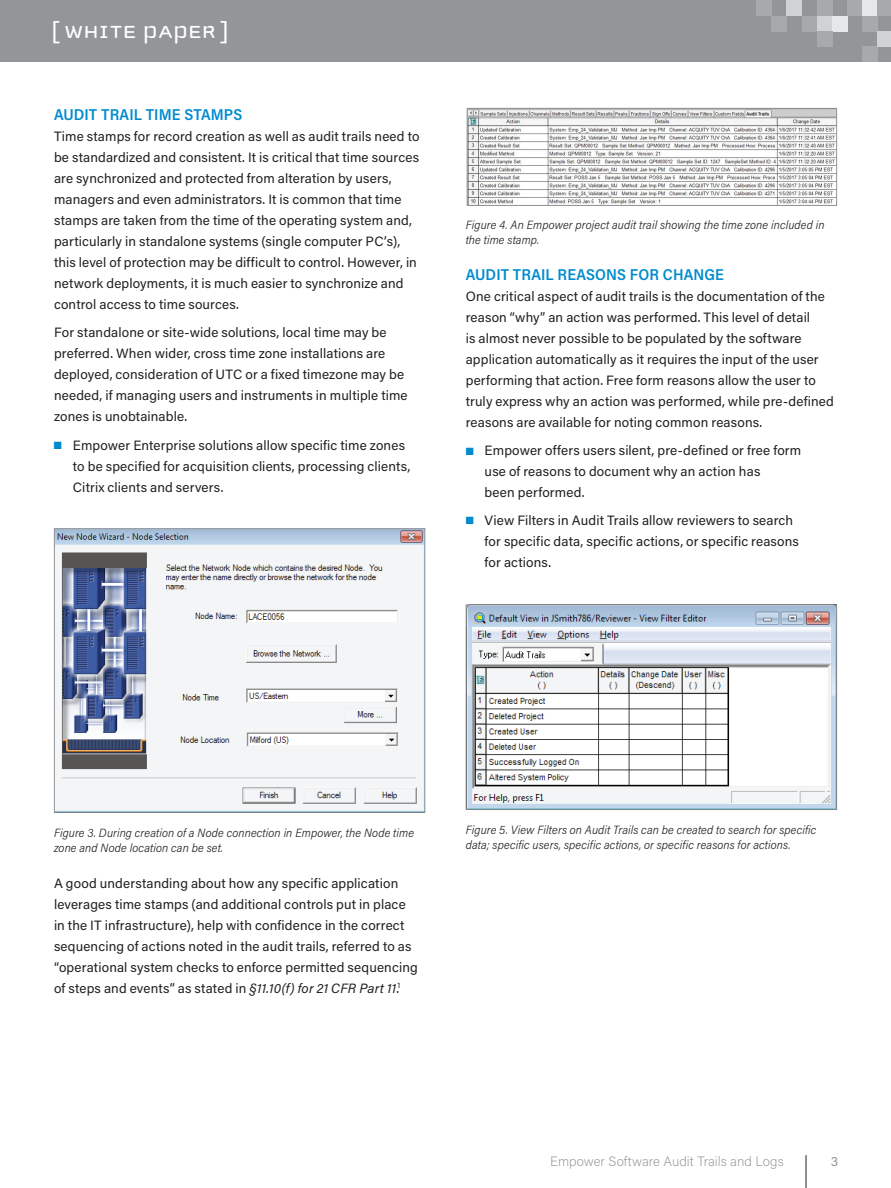
<style>
.page{position:relative;width:891px;height:1188px;background:#fff}
.page>*{position:absolute;margin:0;border:0;box-sizing:border-box;transform-origin:0 0}
.t1{font:25.5px "Cholla Unicase";letter-spacing:.025em;color:#fff;scale:1.1 1}
.t2{font:600 15.75px "Acumin Pro Semi Cond";letter-spacing:.005em;color:#008bcf}
.t3{font:13.5px/21px "Acumin Pro";letter-spacing:.01em;color:#231f20}
.t4{font:200 13.5px "Acumin Pro";color:#939598}
.t5{font:13.5px "Acumin Pro";color:#939598}
.t6{font:italic 300 12px/15px "Acumin Pro Semi Cond";letter-spacing:.01em;color:#231f20}
.s1{color:#008bcf}
.s2{font-style:italic}
</style>
<div class="page">
<hr style="left:806px;top:1155px;width:1px;height:33px;background:#231f20">
<div style="left:0;top:0;width:891px;height:62px;background:#939598"></div>
<div style="left:756px;top:0;width:15px;height:16px;background:#a8a9ad"></div>
<div style="left:862px;top:47px;width:15px;height:15px;background:#a8a9ad"></div>
<div style="left:771px;top:16px;width:16px;height:15px;background:#a8a9ad"></div>
<div style="left:787px;top:0;width:15px;height:16px;background:#d1d2d4"></div>
<div style="left:802px;top:16px;width:15px;height:15px;background:#a8a9ad"></div>
<div style="left:817px;top:16px;width:15px;height:15px;background:#d1d2d4"></div>
<div style="left:832px;top:16px;width:16px;height:15px;background:#e6e7e9"></div>
<div style="left:817px;top:0;width:15px;height:16px;background:#a8a9ad"></div>
<div style="left:817px;top:31px;width:15px;height:16px;background:#a8a9ad"></div>
<div style="left:862px;top:0;width:15px;height:16px;background:#e6e7e9"></div>
<div style="left:848px;top:0;width:14px;height:16px;background:#a8a9ad"></div>
<div style="left:877px;top:0;width:14px;height:16px;background:#a8a9ad"></div>
<div style="left:862px;top:16px;width:15px;height:15px;background:#a8a9ad"></div>
<div style="left:877px;top:31px;width:14px;height:16px;background:#d1d2d4"></div>
<img style="left:56px;top:530px;width:367px;height:281px">
<div style="left:54px;top:528px;width:371px;height:285px;border:1px solid #939598"></div>
<img style="left:469px;top:110px;width:366px;height:94px">
<div style="left:467px;top:108px;width:370px;height:98px;border:1px solid #939598"></div>
<img style="left:468px;top:606px;width:367px;height:202px">
<div style="left:466px;top:604px;width:371px;height:206px;border:1px solid #939598"></div>
<h1 class="t1" style="left:51px;top:19px;width:163px">[ WHITE PAPER ]</h1>
<p class="t2" style="left:54px;top:103px;width:190px">AUDIT TRAIL TIME STAMPS</p>
<p class="t3" style="left:54px;top:125px;width:367px">Time stamps for record creation as well as audit trails need to be standardized and consistent. It is critical that time sources are synchronized and protected from alteration by users, managers and even administrators. It is common that time stamps are taken from the time of the operating system and, particularly in standalone systems (single computer PC’s), this level of protection may be difficult to control. However, in network deployments, it is much easier to synchronize and control access to time sources.</p>
<p class="t3" style="left:54px;top:321px;width:355px">For standalone or site-wide solutions, local time may be preferred. When wider, cross time zone installations are deployed, consideration of UTC or a fixed timezone may be needed, if managing users and instruments in multiple time zones is unobtainable.</p>
<p class="t3" style="left:73px;top:434px;width:339px;text-indent:-19px"><span class="s1">■</span> Empower Enterprise solutions allow specific time zones to be specified for acquisition clients, processing clients,<br>Citrix clients and servers.</p>
<p class="t6" style="left:466px;top:217px;width:360px">Figure 4. An Empower project audit trail showing the time zone included in the time stamp.</p>
<p class="t2" style="left:466px;top:263px;width:260px">AUDIT TRAIL REASONS FOR CHANGE</p>
<p class="t3" style="left:466px;top:285px;width:370px">One critical aspect of audit trails is the documentation of the reason “why” an action was performed. This level of detail<br>is almost never possible to be populated by the software application automatically as it requires the input of the user performing that action. Free form reasons allow the user to truly express why an action was performed, while pre-defined reasons are available for noting common reasons.</p>
<p class="t3" style="left:485px;top:440px;width:318px;text-indent:-19px"><span class="s1">■</span> Empower offers users silent, pre-defined or free form use of reasons to document why an action has<br>been performed.</p>
<p class="t3" style="left:485px;top:509px;width:316px;text-indent:-19px"><span class="s1">■</span> View Filters in Audit Trails allow reviewers to search for specific data, specific actions, or specific reasons for actions.</p>
<p class="t6" style="left:54px;top:825px;width:362px">Figure 3. During creation of a Node connection in Empower, the Node time zone and Node location can be set.</p>
<p class="t3" style="left:54px;top:872px;width:365px">A good understanding about how any specific application leverages time stamps (and additional controls put in place in the IT infrastructure), help with confidence in the correct sequencing of actions noted in the audit trails, referred to as “operational system checks to enforce permitted sequencing of steps and events” as stated in <span class="s2">§11.10(f) for 21 CFR Part 11</span>.<sup>1</sup></p>
<p class="t6" style="left:466px;top:822px;width:352px">Figure 5. View Filters on Audit Trails can be created to search for specific data; specific users, specific actions, or specific reasons for actions.</p>
<p class="t4" style="left:550px;top:1152px;width:235px">Empower Software Audit Trails and Logs</p>
<p class="t5" style="left:831px;top:1151px;width:9px">3</p>
</div>
